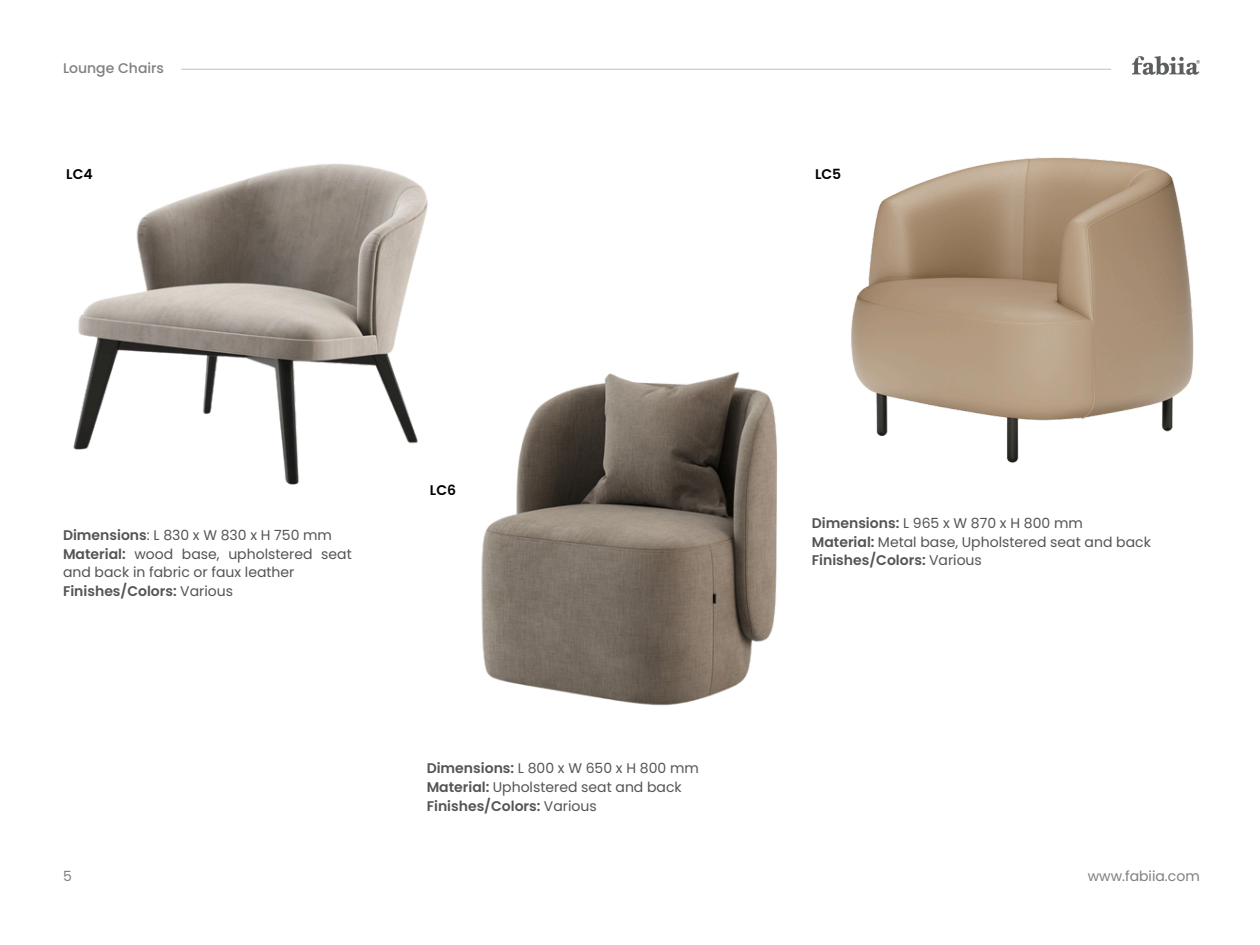
<style>
.page{position:relative;width:1260px;height:945px;background:#fff}
.page>*{position:absolute;margin:0;border:0;box-sizing:border-box;transform-origin:0 0}
.t1{font:14px/18.7px "Poppins";color:#545454}
.t2{font:600 14px "Poppins";color:#545454}
.t3{font:14px "Poppins";color:#7f7f7f}
.t4{font:500 14px "Poppins";color:#7f7f7f}
.t5{font:600 14px "Poppins";color:#000}
.s1{font-weight:600}
.s2{font-weight:400}
</style>
<div class="page">
<img style="left:1132px;top:56px;width:67px;height:18px">
<hr style="left:181px;top:69px;width:930px;height:1px;background:#cdcdd0">
<img style="left:73px;top:164px;width:355px;height:321px">
<img style="left:330px;top:342px;width:448px;height:364px">
<img style="left:851px;top:157px;width:343px;height:306px">
<p class="t4" style="left:63px;top:58px;width:103px">Lounge Chairs</p>
<p class="t5" style="left:66px;top:164px;width:28px">LC4</p>
<p class="t5" style="left:815px;top:164px;width:28px">LC5</p>
<p class="t1" style="left:63px;top:526px;width:271px"><span class="s1">Dimensions</span>: L 830 x W 830 x H 750 mm</p>
<p class="t1" style="left:63px;top:544px;width:290px"><span class="s1">Material:</span> wood base, upholstered seat and back in fabric or faux leather</p>
<h1 class="t2" style="left:63px;top:581px;width:172px">Finishes/Colors: <span class="s2">Various</span></h1>
<p class="t5" style="left:430px;top:480px;width:28px">LC6</p>
<p class="t1" style="left:427px;top:759px;width:274px"><span class="s1">Dimensions:</span> L 800 x W 650 x H 800 mm</p>
<h1 class="t1" style="left:427px;top:778px;width:257px"><span class="s1">Material:</span> Upholstered seat and back</h1>
<p class="t2" style="left:427px;top:796px;width:172px">Finishes/Colors: <span class="s2">Various</span></p>
<h1 class="t1" style="left:812px;top:514px;width:273px"><span class="s1">Dimensions:</span> L 965 x W 870 x H 800 mm</h1>
<p class="t1" style="left:812px;top:532px;width:341px"><span class="s1">Material:</span> Metal base, Upholstered seat and back</p>
<p class="t2" style="left:812px;top:551px;width:172px">Finishes/Colors: <span class="s2">Various</span></p>
<h2 class="t3" style="left:63px;top:866px;width:10px">5</h2>
<p class="t3" style="left:1088px;top:866px;width:114px">www.fabiia.com</p>
</div>
